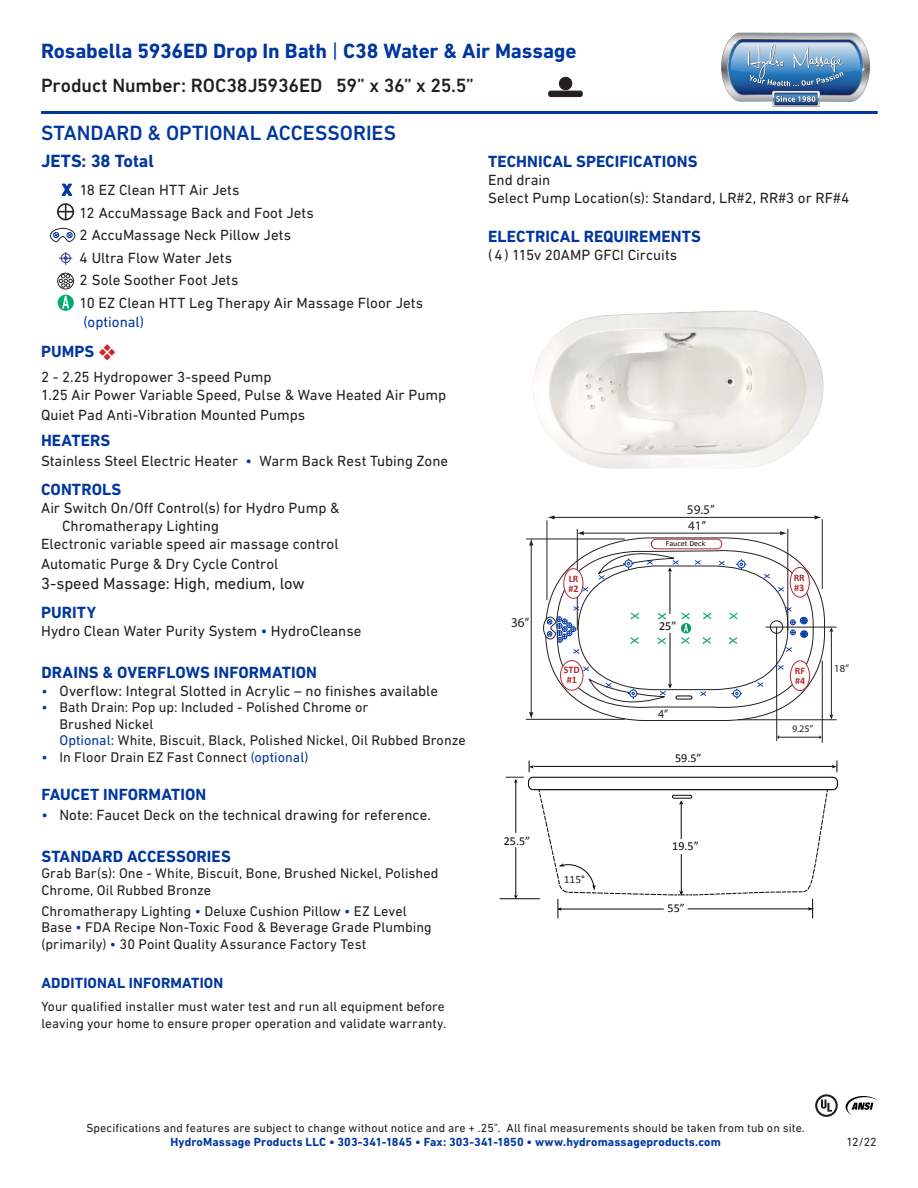
<style>
.page{position:relative;width:918px;height:1188px;background:#fff}
.page>*{position:absolute;margin:0;border:0;box-sizing:border-box;transform-origin:0 0}
.t1{font:700 21px "DIN Next LT Pro";letter-spacing:-.005em;color:#0036a0}
.t2{font:500 21px "DIN Next LT Pro";color:#0036a0}
.t3{font:500 19.5px "DIN Next LT Pro";letter-spacing:-.005em;color:#231f20}
.t4{font:700 18px "DIN Next LT Pro";letter-spacing:-.005em;color:#0036a0}
.t5{font:700 16.5px "DIN Next LT Pro";letter-spacing:.005em;color:#0036a0}
.t6{font:16.5px "DIN Next LT Pro";letter-spacing:-.005em;color:#231f20}
.t7{font:15px/22.5px "DIN Next LT Pro";color:#231f20}
.t8{font:700 15px "DIN Next LT Pro";letter-spacing:.01em;color:#0036a0}
.t9{font:15px "DIN Next LT Pro";color:#0036a0}
.t10{font:14.25px/16.5px "DIN Next LT Pro";letter-spacing:.005em;color:#231f20}
.t11{font:13.5px/16.5px "DIN Next LT Pro";letter-spacing:.005em;color:#231f20}
.t12{font:13.35px "Myriad Pro";color:#231f20}
.t13{font:13.05px "Myriad Pro";color:#231f20}
.t14{font:12.3px "Calibri";color:#050504}
.t15{font:12px "DIN Next LT Pro";letter-spacing:.01em;color:#231f20}
.t16{font:700 12px "DIN Next LT Pro";letter-spacing:.015em;color:#0036a0}
.t17{font:12px "Calibri";color:#050504}
.t18{font:11.25px "Calibri";color:#211e1e}
.t19{font:700 10.05px/10.1px "Calibri";color:#b6282d}
.t20{font:10.05px "Myriad Pro";color:#231f20}
.t21{font:8.1px "Calibri";color:#050504}
.s1{font-weight:400}
.s2{font-weight:700;font-size:16.5px;color:#0036a0}
.s3{color:#d1232a}
.s4{color:#0036a0}
.s5{font-size:14.25px;color:#0036a0}
</style>
<div class="page">
<img style="left:533px;top:310px;width:291px;height:159px">
<div style="left:559px;top:77px;width:13px;height:13px;background:#231f20;border-radius:50%"></div>
<div style="left:559px;top:77px;width:13px;height:13px;border:1px solid #231f20;border-radius:50%"></div>
<div style="left:549px;top:91px;width:33px;height:6px;background:#231f20;border-radius:2px"></div>
<div style="left:549px;top:91px;width:33px;height:6px;border:1px solid #231f20;border-radius:2px"></div>
<svg style="left:721px;top:33px;width:149px;height:74px"></svg>
<svg style="left:545px;top:537px;width:289px;height:189px"></svg>
<svg style="left:807px;top:542px;width:12px;height:175px"></svg>
<hr style="left:787px;top:529px;width:1px;height:101px;background:#231f20">
<hr style="left:822px;top:519px;width:1px;height:70px;background:#231f20">
<hr style="left:822px;top:661px;width:1px;height:82px;background:#231f20">
<hr style="left:547px;top:520px;width:1px;height:80px;background:#231f20">
<hr style="left:526px;top:719px;width:99px;height:1px;background:#231f20">
<hr style="left:531px;top:544px;width:1px;height:170px;background:#231f20">
<svg style="left:529px;top:712px;width:4px;height:7px"></svg>
<svg style="left:529px;top:538px;width:4px;height:7px"></svg>
<hr style="left:553px;top:517px;width:263px;height:1px;background:#231f20">
<svg style="left:547px;top:515px;width:8px;height:5px"></svg>
<svg style="left:815px;top:515px;width:7px;height:5px"></svg>
<hr style="left:779px;top:737px;width:41px;height:1px;background:#231f20">
<hr style="left:577px;top:529px;width:1px;height:101px;background:#231f20">
<hr style="left:526px;top:539px;width:99px;height:1px;background:#231f20">
<hr style="left:738px;top:719px;width:99px;height:1px;background:#231f20">
<svg style="left:832px;top:761px;width:5px;height:11px"></svg>
<div style="left:528px;top:777px;width:310px;height:13px;border:1px solid #050504;border-radius:5px"></div>
<hr style="left:534px;top:766px;width:299px;height:1px;background:#050504">
<hr style="left:776px;top:627px;width:1px;height:114px;background:#231f20">
<hr style="left:766px;top:627px;width:71px;height:1px;background:#231f20">
<hr style="left:831px;top:631px;width:1px;height:85px;background:#231f20">
<svg style="left:829px;top:627px;width:4px;height:5px"></svg>
<svg style="left:829px;top:714px;width:4px;height:5px"></svg>
<hr style="left:515px;top:847px;width:1px;height:50px;background:#050504">
<hr style="left:500px;top:898px;width:40px;height:1px;background:#050504">
<hr style="left:515px;top:781px;width:1px;height:52px;background:#050504">
<svg style="left:506px;top:761px;width:28px;height:22px"></svg>
<svg style="left:538px;top:789px;width:290px;height:129px"></svg>
<svg style="left:790px;top:661px;width:20px;height:30px"></svg>
<div style="left:790px;top:661px;width:20px;height:30px;border:1px solid #b6282d;border-radius:50%"></div>
<svg style="left:790px;top:567px;width:19px;height:30px"></svg>
<div style="left:790px;top:567px;width:20px;height:31px;border:1px solid #b6282d;border-radius:50%"></div>
<div style="left:800px;top:617px;width:8px;height:7px;border:1px solid #0036a0;border-radius:50%"></div>
<div style="left:800px;top:630px;width:8px;height:8px;border:1px solid #0036a0;border-radius:50%"></div>
<hr style="left:41px;top:111px;width:837px;height:3px;background:#0036a0">
<div style="left:57px;top:203px;width:17px;height:17px;border:2px solid #211e1e;border-radius:50%"></div>
<svg style="left:58px;top:204px;width:16px;height:16px"></svg>
<svg style="left:57px;top:294px;width:17px;height:17px"></svg>
<div style="left:58px;top:295px;width:15px;height:15px;background:#00ab6b;border-radius:50%"></div>
<div style="left:58px;top:295px;width:15px;height:15px;border:1px solid #00ab6b;border-radius:50%"></div>
<svg style="left:62px;top:296px;width:7px;height:12px"></svg>
<svg style="left:59px;top:252px;width:13px;height:13px"></svg>
<svg style="left:57px;top:273px;width:17px;height:17px"></svg>
<svg style="left:50px;top:228px;width:25px;height:15px"></svg>
<svg style="left:846px;top:1096px;width:32px;height:19px"></svg>
<svg style="left:815px;top:1094px;width:23px;height:23px"></svg>
<svg style="left:817px;top:1096px;width:19px;height:19px"></svg>
<svg style="left:821px;top:1100px;width:11px;height:12px"></svg>
<svg style="left:543px;top:531px;width:264px;height:187px"></svg>
<h1 class="t1" style="left:41px;top:38px;width:537px">Rosabella 5936ED Drop In Bath <span class="s1">|</span> C38 Water &amp; Air Massage</h1>
<h2 class="t3" style="left:41px;top:74px;width:434px">Product Number: ROC38J5936ED 59” x 36” x 25.5”</h2>
<h1 class="t2" style="left:41px;top:121px;width:357px">STANDARD &amp; OPTIONAL ACCESSORIES</h1>
<p class="t4" style="left:41px;top:150px;width:114px">JETS: 38 Total</p>
<p class="t7" style="left:62px;top:179px;width:363px"><span class="s2">X</span> 18 EZ Clean HTT Air Jets<br><span class="s2">X</span> 12 AccuMassage Back and Foot Jets<br><span class="s2">X</span> 2 AccuMassage Neck Pillow Jets<br><span class="s2">X</span> 4 Ultra Flow Water Jets<br><span class="s2">X</span> 2 Sole Soother Foot Jets<br><span class="s2">X</span> 10 EZ Clean HTT Leg Therapy Air Massage Floor Jets</p>
<p class="t9" style="left:84px;top:314px;width:62px">(optional)</p>
<p class="t5" style="left:41px;top:342px;width:76px">PUMPS <span class="s3">❖</span></p>
<p class="t7" style="left:41px;top:368px;width:407px;line-height:18px">2 - 2.25 Hydropower 3-speed Pump<br>1.25 Air Power Variable Speed, Pulse &amp; Wave Heated Air Pump</p>
<p class="t7" style="left:41px;top:403px;width:266px">Quiet Pad Anti-Vibration Mounted Pumps</p>
<p class="t5" style="left:41px;top:431px;width:71px">HEATERS</p>
<p class="t7" style="left:41px;top:449px;width:409px">Stainless Steel Electric Heater <span class="s4">•</span> Warm Back Rest Tubing Zone</p>
<p class="t5" style="left:41px;top:480px;width:82px">CONTROLS</p>
<p class="t7" style="left:41px;top:497px;width:300px">Air Switch On/Off Control(s) for Hydro Pump &amp;</p>
<p class="t7" style="left:62px;top:515px;width:159px">Chromatherapy Lighting</p>
<p class="t7" style="left:41px;top:533px;width:299px">Electronic variable speed air massage control</p>
<p class="t7" style="left:41px;top:552px;width:239px">Automatic Purge &amp; Dry Cycle Control</p>
<p class="t6" style="left:41px;top:574px;width:265px">3-speed Massage: High, medium, low</p>
<p class="t5" style="left:41px;top:602px;width:57px">PURITY</p>
<p class="t7" style="left:41px;top:619px;width:322px">Hydro Clean Water Purity System <span class="s4">•</span> HydroCleanse</p>
<p class="t5" style="left:41px;top:662px;width:277px">DRAINS &amp; OVERFLOWS INFORMATION</p>
<p class="t7" style="left:41px;top:679px;width:398px"><span class="s5">•</span> Overflow: Integral Slotted in Acrylic – no finishes available</p>
<p class="t10" style="left:59px;top:699px;width:408px;text-indent:-18px"><span class="s4">•</span> Bath Drain: Pop up: Included - Polished Chrome or<br>Brushed Nickel<br><span class="s4">Optional</span>: White, Biscuit, Black, Polished Nickel, Oil Rubbed Bronze</p>
<p class="t10" style="left:41px;top:748px;width:269px"><span class="s4">•</span> In Floor Drain EZ Fast Connect <span class="s4">(optional)</span></p>
<p class="t5" style="left:41px;top:785px;width:166px">FAUCET INFORMATION</p>
<p class="t7" style="left:41px;top:803px;width:391px"><span class="s4">•</span> Note: Faucet Deck on the technical drawing for reference.</p>
<p class="t5" style="left:41px;top:846px;width:191px">STANDARD ACCESSORIES</p>
<p class="t10" style="left:41px;top:865px;width:399px">Grab Bar(s): One - White, Biscuit, Bone, Brushed Nickel, Polished<br>Chrome, Oil Rubbed Bronze</p>
<p class="t10" style="left:41px;top:902px;width:392px">Chromatherapy Lighting <span class="s4">•</span> Deluxe Cushion Pillow <span class="s4">•</span> EZ Level<br>Base <span class="s4">•</span> FDA Recipe Non-Toxic Food &amp; Beverage Grade Plumbing (primarily) <span class="s4">•</span> 30 Point Quality Assurance Factory Test</p>
<p class="t8" style="left:41px;top:974px;width:183px">ADDITIONAL INFORMATION</p>
<p class="t11" style="left:41px;top:998px;width:406px">Your qualified installer must water test and run all equipment before leaving your home to ensure proper operation and validate warranty.</p>
<p class="t5" style="left:488px;top:151px;width:211px">TECHNICAL SPECIFICATIONS</p>
<p class="t7" style="left:488px;top:170px;width:363px;line-height:18px">End drain<br>Select Pump Location(s): Standard, LR#2, RR#3 or RF#4</p>
<p class="t5" style="left:488px;top:227px;width:214px">ELECTRICAL REQUIREMENTS</p>
<p class="t7" style="left:488px;top:243px;width:191px">(4) 115v 20AMP GFCI Circuits</p>
<p class="t12" style="left:687px;top:501px;width:29px">59.5”</p>
<p class="t13" style="left:688px;top:517px;width:20px">41”</p>
<p class="t19" style="left:569px;top:573px;width:12px">LR #2</p>
<p class="t19" style="left:564px;top:664px;width:17px">STD #1</p>
<p class="t17" style="left:504px;top:832px;width:28px">25.5”</p>
<p class="t18" style="left:564px;top:871px;width:23px">115°</p>
<p class="t21" style="left:666px;top:538px;width:41px">Faucet Deck</p>
<p class="t14" style="left:659px;top:618px;width:19px">25”</p>
<p class="t17" style="left:675px;top:750px;width:28px">59.5”</p>
<p class="t14" style="left:672px;top:838px;width:28px">19.5”</p>
<p class="t17" style="left:668px;top:900px;width:19px">55”</p>
<p class="t19" style="left:794px;top:572px;width:13px">RR #3</p>
<p class="t19" style="left:795px;top:665px;width:12px">RF #4</p>
<p class="t20" style="left:792px;top:722px;width:23px;rotate:1deg">9.25”</p>
<p class="t15" style="left:86px;top:1121px;width:720px">Specifications and features are subject to change without notice and are + .25”. All final measurements should be taken from tub on site.</p>
<p class="t16" style="left:170px;top:1135px;width:552px">HydroMassage Products LLC • 303-341-1845 • Fax: 303-341-1850 • www.hydromassageproducts.com</p>
<p class="t15" style="left:846px;top:1135px;width:32px">12/22</p>
</div>
